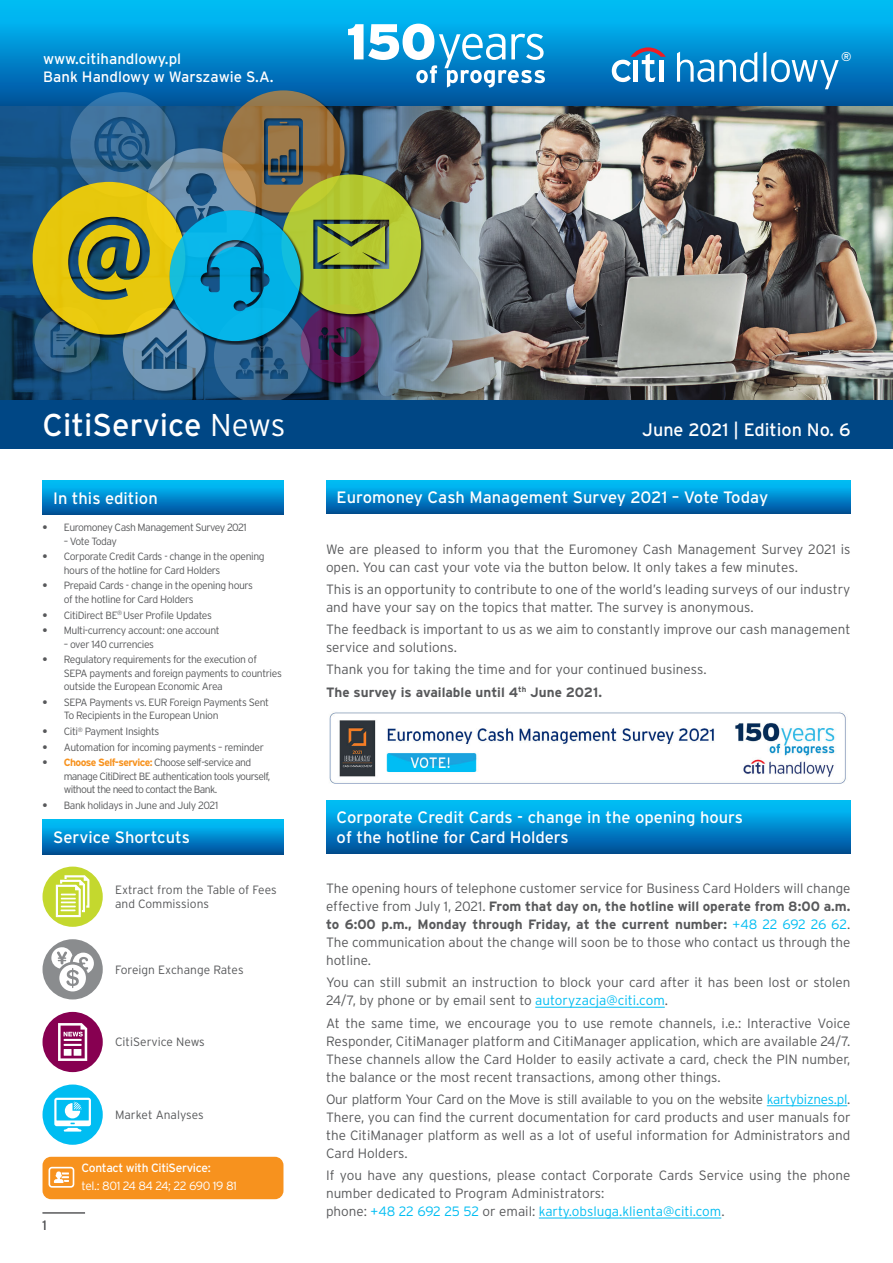
<style>
.page{position:relative;width:893px;height:1263px;background:#fff}
.page>*{position:absolute;margin:0;border:0;box-sizing:border-box;transform-origin:0 0}
.t1{font:31.5px "Interstate Pl";color:#fff}
.t2{font:18px "Interstate Pl";color:#fff}
.blue_head{font:16.5px/19.5px "Interstate Pl";color:#fff}
.t3{font:15px/18px "Interstate Pl";color:#fff}
.main_txt{font:300 13.5px/18px "Interstate Pl";color:#58595b}
.main_txt-2{font:300 13.5px "Interstate Pl";color:#00bdf2}
.main_txt-3{font:700 13.5px "Interstate Pl";color:#58595b}
.t4{font:12.6px "Interstate Pl";color:#fff}
.main_txt-4{font:300 12px/14.4px "Interstate Pl";color:#58595b}
.main_txt-5{font:300 12px "Interstate Pl";letter-spacing:-.03em;color:#fff}
.main_txt-6{font:12px "Interstate Pl";letter-spacing:-.03em;color:#fff}
.t5{font:300 10.5px/13.5px "Interstate Pl";letter-spacing:-.04em;color:#58595b}
.t6{font:300 10.5px/13.5px "Interstate Pl";letter-spacing:-.06em;color:#58595b}
.s1{font-weight:300}
.s2{font-weight:700}
.s3{font-weight:700;color:#f7921e}
.s4{color:#00bdf2}
.s5{color:#58595b}
</style>
<div class="page">
<div style="left:0;top:0;width:893px;height:111px;background:linear-gradient(to bottom,#00c7ff,#004b98)"></div>
<svg style="left:677px;top:52px;width:80px;height:30px"></svg>
<svg style="left:763px;top:52px;width:76px;height:37px"></svg>
<svg style="left:612px;top:47px;width:54px;height:35px"></svg>
<hr style="left:659px;top:60px;width:4px;height:22px;background:#fff">
<svg style="left:43px;top:480px;width:240px;height:35px"></svg>
<img style="left:567px;top:106px;width:326px;height:294px">
<svg style="left:0;top:106px;width:567px;height:294px"></svg>
<img style="left:33px;top:24px;width:512px;height:376px">
<div style="left:0;top:400px;width:893px;height:48px;background:#004785"></div>
<div style="left:43px;top:820px;width:240px;height:34px;background:linear-gradient(to bottom,#00c7ff,#00519c)"></div>
<div style="left:43px;top:1157px;width:240px;height:42px;background:#f7921e;border-radius:9px"></div>
<svg style="left:49px;top:1167px;width:25px;height:21px"></svg>
<div style="left:43px;top:1084px;width:60px;height:61px;background:#00bdf2;border-radius:50%"></div>
<svg style="left:54px;top:1098px;width:37px;height:33px"></svg>
<div style="left:43px;top:939px;width:60px;height:60px;background:#8a8c8e;border-radius:50%"></div>
<svg style="left:51px;top:947px;width:43px;height:44px"></svg>
<div style="left:43px;top:1012px;width:60px;height:60px;background:#870051;border-radius:50%"></div>
<svg style="left:58px;top:1023px;width:29px;height:38px"></svg>
<div style="left:43px;top:866px;width:60px;height:61px;background:#c4d82e;border-radius:50%"></div>
<svg style="left:56px;top:875px;width:33px;height:42px"></svg>
<div style="left:326px;top:480px;width:524px;height:34px;background:linear-gradient(to bottom,#00c8ff,#00509b)"></div>
<img style="left:329px;top:712px;width:517px;height:72px">
<hr style="left:43px;top:1212px;width:42px;height:1px;background:#58595b">
<div style="left:326px;top:801px;width:524px;height:52px;background:linear-gradient(to bottom,#00c7ff,#00509b)"></div>
<hr style="left:535px;top:1007px;width:130px;height:1px;background:#00bdf2">
<hr style="left:767px;top:1105px;width:80px;height:1px;background:#00bdf2">
<hr style="left:539px;top:1218px;width:182px;height:1px;background:#00bdf2">
<p class="t3" style="left:43px;top:49px;width:232px">www.citihandlowy.pl<br>Bank Handlowy w Warszawie S.A.</p>
<p class="t4" style="left:841px;top:49px;width:12px">®</p>
<p class="t1" style="left:43px;top:407px;width:244px">CitiService <span class="s1">News</span></p>
<p class="t2" style="left:642px;top:419px;width:210px">June 2021 | Edition No. 6</p>
<p class="blue_head" style="left:53px;top:488px;width:106px">In this edition</p>
<p class="t5" style="left:43px;top:521px;width:206px"><span class="s2">•</span> Euromoney Cash Management Survey 2021</p>
<p class="t5" style="left:64px;top:534px;width:55px">– Vote Today</p>
<p class="t5" style="left:64px;top:550px;width:202px;text-indent:-21px"><span class="s2">•</span> Corporate Credit Cards - change in the opening hours of the hotline for Card Holders</p>
<p class="t5" style="left:64px;top:579px;width:191px;text-indent:-21px"><span class="s2">•</span> Prepaid Cards - change in the opening hours of the hotline for Card Holders</p>
<p class="t5" style="left:43px;top:608px;width:171px"><span class="s2">•</span> CitiDirect BE<sup>®</sup> User Profile Updates</p>
<p class="t5" style="left:43px;top:624px;width:179px"><span class="s2">•</span> Multi-currency account: one account</p>
<p class="t5" style="left:64px;top:637px;width:92px">– over 140 currencies</p>
<p class="t5" style="left:64px;top:653px;width:220px;text-indent:-21px"><span class="s2">•</span> Regulatory requirements for the execution of<br>SEPA payments and foreign payments to countries outside the European Economic Area</p>
<p class="t5" style="left:64px;top:695px;width:207px;text-indent:-21px"><span class="s2">•</span> SEPA Payments vs. EUR Foreign Payments Sent<br>To Recipients in the European Union</p>
<p class="t5" style="left:43px;top:724px;width:118px"><span class="s2">•</span> Citi<sup>®</sup> Payment Insights</p>
<p class="t5" style="left:43px;top:740px;width:223px"><span class="s2">•</span> Automation for incoming payments – reminder</p>
<p class="t6" style="left:64px;top:756px;width:208px;text-indent:-21px"><span class="s2">•</span> <span class="s3">Choose Self-service:</span> Choose self-service and manage CitiDirect BE authentication tools yourself, without the need to contact the Bank.</p>
<p class="t5" style="left:43px;top:798px;width:177px"><span class="s2">•</span> Bank holidays in June and July 2021</p>
<p class="blue_head" style="left:53px;top:827px;width:138px">Service Shortcuts</p>
<p class="main_txt-4" style="left:115px;top:882px;width:163px">Extract from the Table of Fees and Commissions</p>
<p class="main_txt-4" style="left:115px;top:962px;width:130px">Foreign Exchange Rates</p>
<p class="main_txt-4" style="left:115px;top:1035px;width:91px">CitiService News</p>
<p class="main_txt-4" style="left:115px;top:1107px;width:90px">Market Analyses</p>
<p class="main_txt" style="left:43px;top:1216px;width:6px">1</p>
<p class="main_txt-6" style="left:82px;top:1161px;width:131px">Contact with CitiService:</p>
<p class="main_txt-5" style="left:82px;top:1179px;width:157px">tel.: 801 24 84 24; 22 690 19 81</p>
<p class="blue_head" style="left:337px;top:487px;width:433px">Euromoney Cash Management Survey 2021 – Vote Today</p>
<p class="main_txt" style="left:326px;top:540px;width:526px">We are pleased to inform you that the Euromoney Cash Management Survey 2021 is open. You can cast your vote via the button below. It only takes a few minutes.</p>
<p class="main_txt" style="left:326px;top:580px;width:526px">This is an opportunity to contribute to one of the world’s leading surveys of our industry and have your say on the topics that matter. The survey is anonymous.</p>
<p class="main_txt" style="left:326px;top:620px;width:526px">The feedback is important to us as we aim to constantly improve our cash management service and solutions.</p>
<p class="main_txt" style="left:326px;top:660px;width:382px">Thank you for taking the time and for your continued business.</p>
<p class="main_txt-3" style="left:326px;top:684px;width:277px">The survey is available until 4<sup>th</sup> June 2021.</p>
<p class="blue_head" style="left:337px;top:808px;width:408px">Corporate Credit Cards - change in the opening hours of the hotline for Card Holders</p>
<p class="main_txt" style="left:326px;top:879px;width:526px;text-align:justify">The opening hours of telephone customer service for Business Card Holders will change effective from July 1, 2021. <span class="s2">From that day on, the hotline will operate from 8:00 a.m. to 6:00 p.m., Monday through Friday, at the current number:</span> <span class="s4">+48 22 692 26 62</span>.<br>The communication about the change will soon be to those who contact us through the hotline.</p>
<p class="main_txt" style="left:326px;top:973px;width:526px">You can still submit an instruction to block your card after it has been lost or stolen<br>24/7, by phone or by email sent to <span class="s4">autoryzacja@citi.com</span>.</p>
<p class="main_txt" style="left:326px;top:1014px;width:526px;text-align:justify">At the same time, we encourage you to use remote channels, i.e.: Interactive Voice Responder, CitiManager platform and CitiManager application, which are available 24/7.<br>These channels allow the Card Holder to easily activate a card, check the PIN number, the balance or the most recent transactions, among other things.</p>
<p class="main_txt" style="left:326px;top:1090px;width:526px;text-align:justify">Our platform Your Card on the Move is still available to you on the website <span class="s4">kartybiznes.pl</span>.<br>There, you can find the current documentation for card products and user manuals for the CitiManager platform as well as a lot of useful information for Administrators and Card Holders.</p>
<p class="main_txt" style="left:326px;top:1166px;width:526px">If you have any questions, please contact Corporate Cards Service using the phone number dedicated to Program Administrators:</p>
<p class="main_txt-2" style="left:326px;top:1204px;width:400px"><span class="s5">phone:</span> +48 22 692 25 52 <span class="s5">or email:</span> karty.obsluga.klienta@citi.com<span class="s5">.</span></p>
</div>
